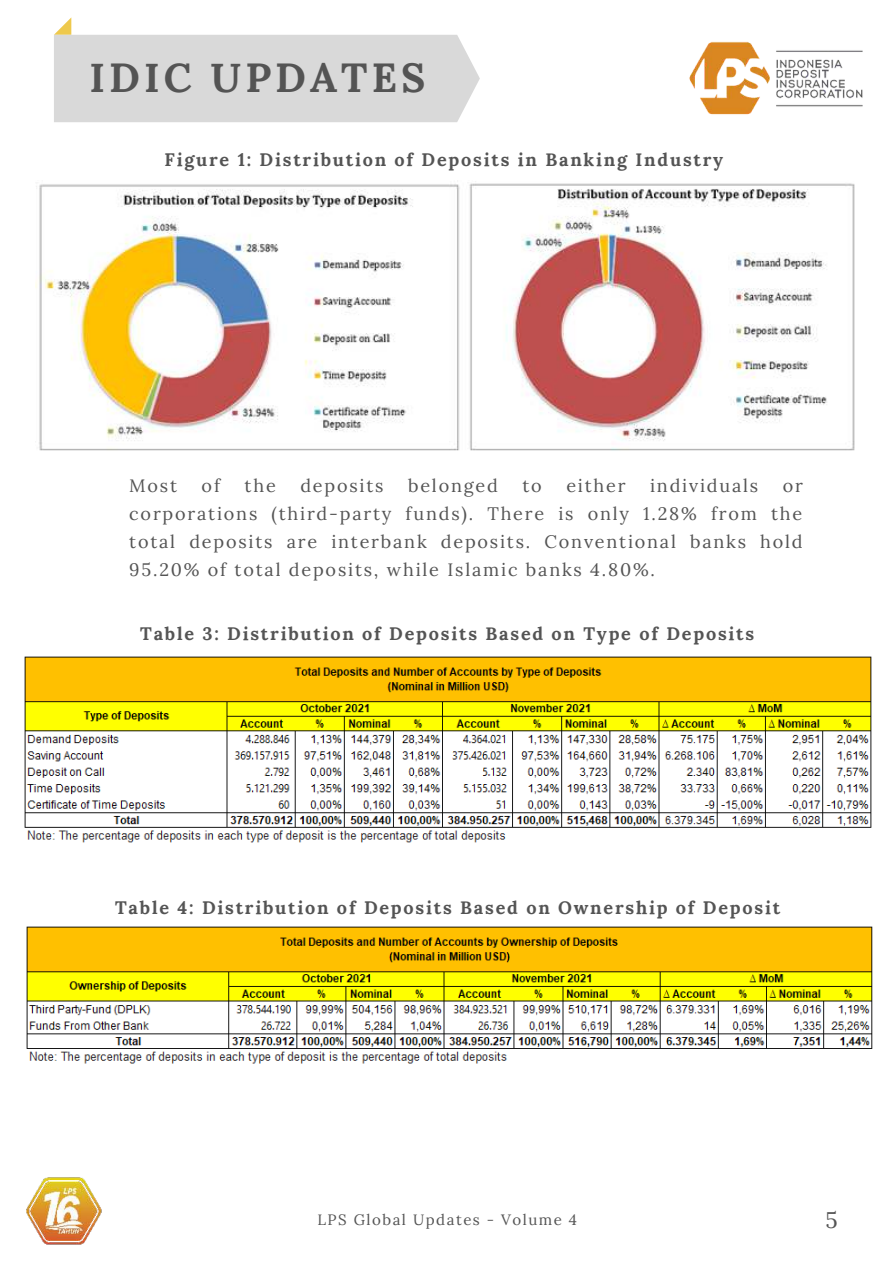
<style>
.page{position:relative;width:894px;height:1264px;background:#fff}
.page>*{position:absolute;margin:0;border:0;box-sizing:border-box;transform-origin:0 0}
.t1{font:700 40.5px "Lora";letter-spacing:.1em;color:#545454}
.t2{font:22.5px "Lora";color:#545454}
.t3{font:18px/28.2px "Lora";letter-spacing:.1em;color:#545454;text-align:justify}
.t4{font:700 18px "Lora";letter-spacing:.1em;color:#545454}
.t5{font:15px "Lora";letter-spacing:.1em;color:#545454}
</style>
<div class="page">
<img style="left:36px;top:181px;width:819px;height:270px">
<img style="left:24px;top:656px;width:848px;height:187px">
<img style="left:26px;top:926px;width:847px;height:138px">
<svg style="left:54px;top:17px;width:426px;height:105px"></svg>
<img style="left:689px;top:41px;width:174px;height:74px">
<img style="left:26px;top:1177px;width:76px;height:68px">
<h1 class="t1" style="left:89px;top:43px;width:337px">IDIC UPDATES</h1>
<p class="t4" style="left:164px;top:144px;width:560px">Figure 1: Distribution of Deposits in Banking Industry</p>
<p class="t3" style="left:129px;top:470px;width:49px">Most</p>
<p class="t3" style="left:201px;top:470px;width:20px">of</p>
<p class="t3" style="left:244px;top:470px;width:33px">the</p>
<p class="t3" style="left:300px;top:470px;width:85px">deposits</p>
<p class="t3" style="left:408px;top:470px;width:91px">belonged</p>
<p class="t3" style="left:522px;top:470px;width:21px">to</p>
<p class="t3" style="left:566px;top:470px;width:61px">either</p>
<p class="t3" style="left:650px;top:470px;width:110px">individuals</p>
<p class="t3" style="left:129px;top:470px;width:675px;text-indent:653px">or corporations (third-party funds). There is only 1.28% from the total deposits are interbank deposits. Conventional banks hold 95.20% of total deposits, while Islamic banks 4.80%.</p>
<p class="t4" style="left:140px;top:618px;width:615px">Table 3: Distribution of Deposits Based on Type of Deposits</p>
<p class="t4" style="left:115px;top:892px;width:666px">Table 4: Distribution of Deposits Based on Ownership of Deposit</p>
<p class="t5" style="left:317px;top:1208px;width:261px">LPS Global Updates - Volume 4</p>
<p class="t2" style="left:825px;top:1203px;width:14px">5</p>
</div>
